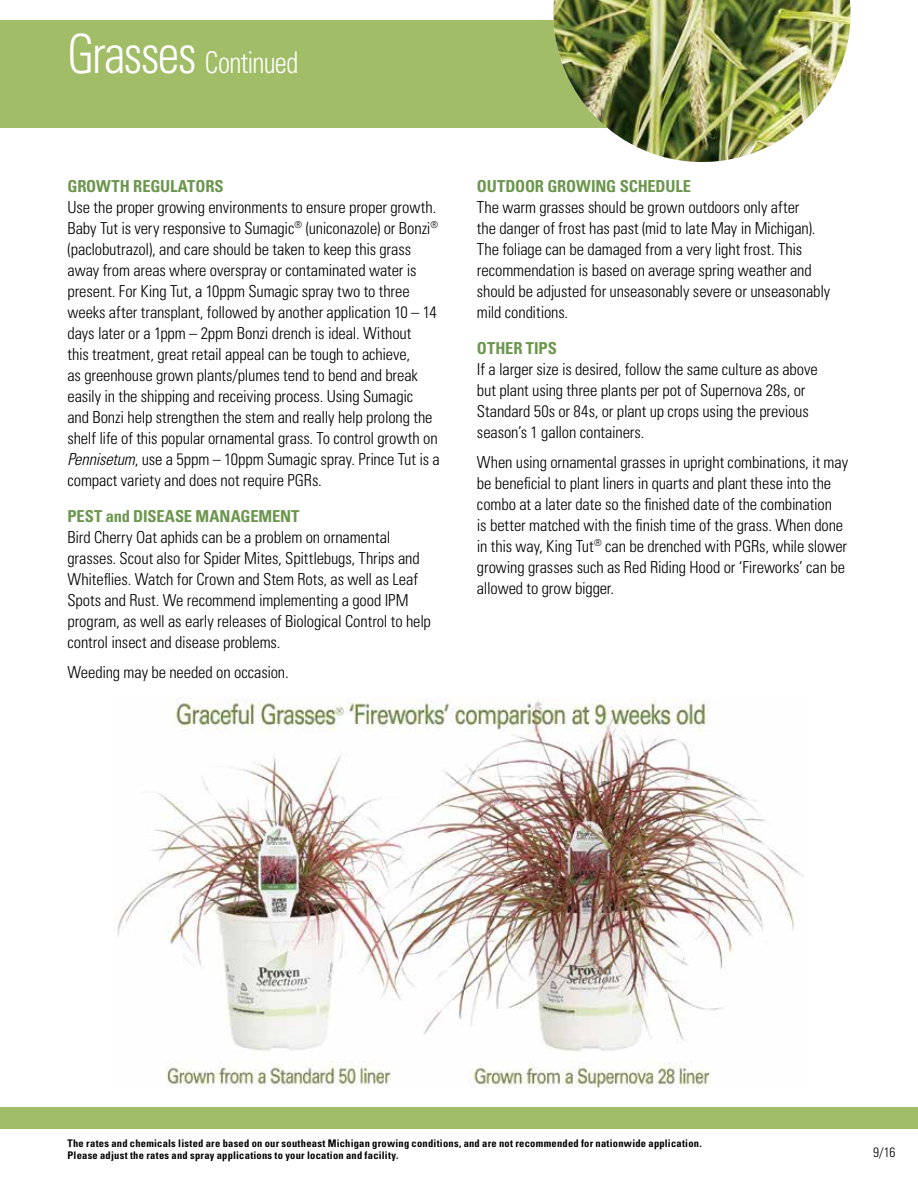
<style>
.page{position:relative;width:918px;height:1188px;background:#fff}
.page>*{position:absolute;margin:0;border:0;box-sizing:border-box;transform-origin:0 0}
.t1{font:300 condensed 30px "Univers LT Std";letter-spacing:-.025em;color:#fff;scale:.9 1}
.t2{font:300 condensed 16.5px/21px "Univers LT Std";letter-spacing:-.01em;color:#000}
.t3{font:700 condensed 16.5px "Univers LT Std";letter-spacing:-.01em;color:#6c964e}
.t4{font:300 condensed 13.5px "Univers LT Std";color:#000}
.t5{font:700 condensed 10.5px/12px "Univers LT Std";letter-spacing:.02em;color:#000}
.s1{font-size:54px}
.s2{font-style:italic}
</style>
<div class="page">
<img style="left:114px;top:698px;width:690px;height:390px">
<div style="left:0;top:20px;width:648px;height:108px;background:#a1bd67"></div>
<img style="left:554px;top:0;width:296px;height:162px">
<div style="left:0;top:1107px;width:918px;height:21px;background:#a1bd67"></div>
<h1 class="t1" style="left:68px;top:44px;width:258px"><span class="s1">Grasses</span> Continued</h1>
<p class="t3" style="left:68px;top:176px;width:158px">GROWTH REGULATORS</p>
<p class="t2" style="left:67px;top:197px;width:374px">Use the proper growing environments to ensure proper growth.<br>Baby Tut is very responsive to Sumagic<sup>®</sup> (uniconazole) or Bonzi<sup>® </sup>(paclobutrazol), and care should be taken to keep this grass away from areas where overspray or contaminated water is present. For King Tut, a 10ppm Sumagic spray two to three weeks after transplant, followed by another application 10 – 14 days later or a 1ppm – 2ppm Bonzi drench is ideal. Without<br>this treatment, great retail appeal can be tough to achieve,<br>as greenhouse grown plants/plumes tend to bend and break easily in the shipping and receiving process. Using Sumagic<br>and Bonzi help strengthen the stem and really help prolong the shelf life of this popular ornamental grass. To control growth on <span class="s2">Pennisetum</span>, use a 5ppm – 10ppm Sumagic spray. Prince Tut is a compact variety and does not require PGRs.</p>
<p class="t3" style="left:67px;top:506px;width:234px">PEST and DISEASE MANAGEMENT</p>
<p class="t2" style="left:67px;top:527px;width:365px">Bird Cherry Oat aphids can be a problem on ornamental grasses. Scout also for Spider Mites, Spittlebugs, Thrips and Whiteflies. Watch for Crown and Stem Rots, as well as Leaf Spots and Rust. We recommend implementing a good IPM program, as well as early releases of Biological Control to help control insect and disease problems.</p>
<p class="t2" style="left:67px;top:662px;width:223px">Weeding may be needed on occasion.</p>
<p class="t3" style="left:477px;top:176px;width:216px">OUTDOOR GROWING SCHEDULE</p>
<p class="t2" style="left:477px;top:197px;width:355px">The warm grasses should be grown outdoors only after<br>the danger of frost has past (mid to late May in Michigan).<br>The foliage can be damaged from a very light frost. This recommendation is based on average spring weather and should be adjusted for unseasonably severe or unseasonably mild conditions.</p>
<p class="t3" style="left:477px;top:338px;width:81px">OTHER TIPS</p>
<p class="t2" style="left:477px;top:359px;width:342px">If a larger size is desired, follow the same culture as above but plant using three plants per pot of Supernova 28s, or Standard 50s or 84s, or plant up crops using the previous season’s 1 gallon containers.</p>
<p class="t2" style="left:477px;top:452px;width:373px">When using ornamental grasses in upright combinations, it may be beneficial to plant liners in quarts and plant these into the combo at a later date so the finished date of the combination<br>is better matched with the finish time of the grass. When done in this way, King Tut<sup>®</sup> can be drenched with PGRs, while slower growing grasses such as Red Riding Hood or ‘Fireworks’ can be allowed to grow bigger.</p>
<p class="t5" style="left:68px;top:1137px;width:636px">The rates and chemicals listed are based on our southeast Michigan growing conditions, and are not recommended for nationwide application.<br>Please adjust the rates and spray applications to your location and facility.</p>
<p class="t4" style="left:873px;top:1144px;width:24px">9/16</p>
</div>
